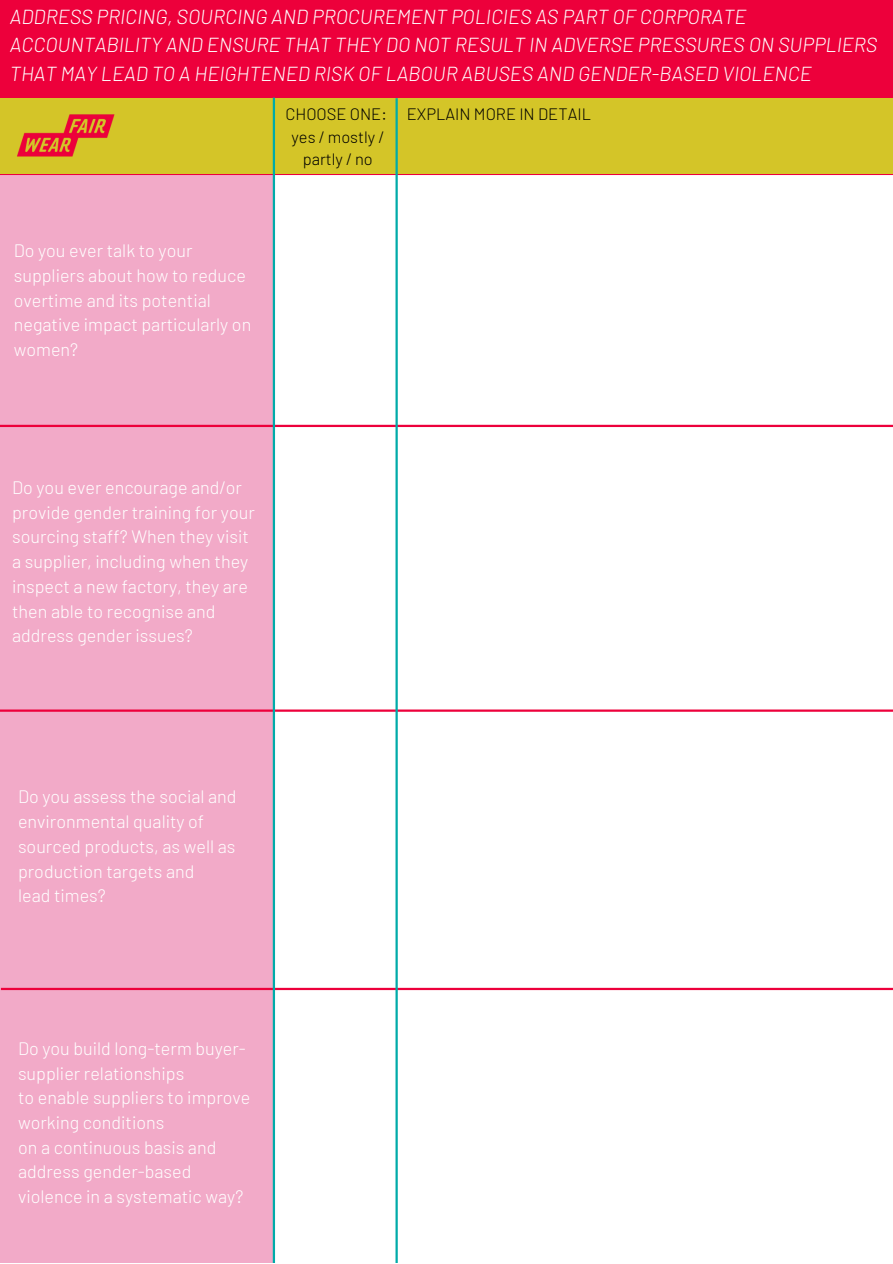
<style>
.page{position:relative;width:893px;height:1264px;background:#fff}
.page>*{position:absolute;margin:0;border:0;box-sizing:border-box;transform-origin:0 0}
.t1{font:italic 300 20.25px/28px "Barlow";color:#fff}
.t2{font:300 18px/24.8px "Barlow";color:#fff}
.t3{font:300 16.5px/22.5px "Barlow";color:#000;text-align:center}
</style>
<div class="page">
<div style="left:0;top:89px;width:273px;height:1173px;background:#f2aac8"></div>
<div style="left:0;top:0;width:892px;height:99px;background:#ed003b"></div>
<hr style="left:0;top:173px;width:892px;height:2px;background:#ed003b">
<hr style="left:1px;top:987px;width:891px;height:3px;background:#ed003b">
<hr style="left:0;top:425px;width:892px;height:2px;background:#ed003b">
<hr style="left:0;top:709px;width:892px;height:2px;background:#ed003b">
<div style="left:0;top:98px;width:892px;height:75px;background:#d4c528"></div>
<hr style="left:273px;top:98px;width:2px;height:1164px;background:#00aba9">
<hr style="left:395px;top:98px;width:3px;height:1164px;background:#00aba9">
<img style="left:12px;top:114px;width:109px;height:60px">
<p class="t1" style="left:10px;top:2px;width:868px">ADDRESS PRICING, SOURCING AND PROCUREMENT POLICIES AS PART OF CORPORATE<br>ACCOUNTABILITY AND ENSURE THAT THEY DO NOT RESULT IN ADVERSE PRESSURES ON SUPPLIERS<br>THAT MAY LEAD TO A HEIGHTENED RISK OF LABOUR ABUSES AND GENDER-BASED VIOLENCE</p>
<p class="t3" style="left:285px;top:102px;width:103px">CHOOSE ONE: yes / mostly / partly / no</p>
<p class="t3" style="left:407px;top:102px;width:186px">EXPLAIN MORE IN DETAIL</p>
<p class="t2" style="left:14px;top:237px;width:239px">Do you ever talk to your suppliers about how to reduce overtime and its potential negative impact particularly on women?</p>
<p class="t2" style="left:12px;top:474px;width:244px">Do you ever encourage and/or provide gender training for your sourcing staff? When they visit a supplier, including when they inspect a new factory, they are then able to recognise and address gender issues?</p>
<p class="t2" style="left:18px;top:783px;width:220px">Do you assess the social and environmental quality of sourced products, as well as production targets and<br>lead times?</p>
<p class="t2" style="left:18px;top:1035px;width:234px">Do you build long-term buyer&shy;supplier relationships<br>to enable suppliers to improve working conditions<br>on a continuous basis and address gender-based violence in a systematic way?</p>
</div>
